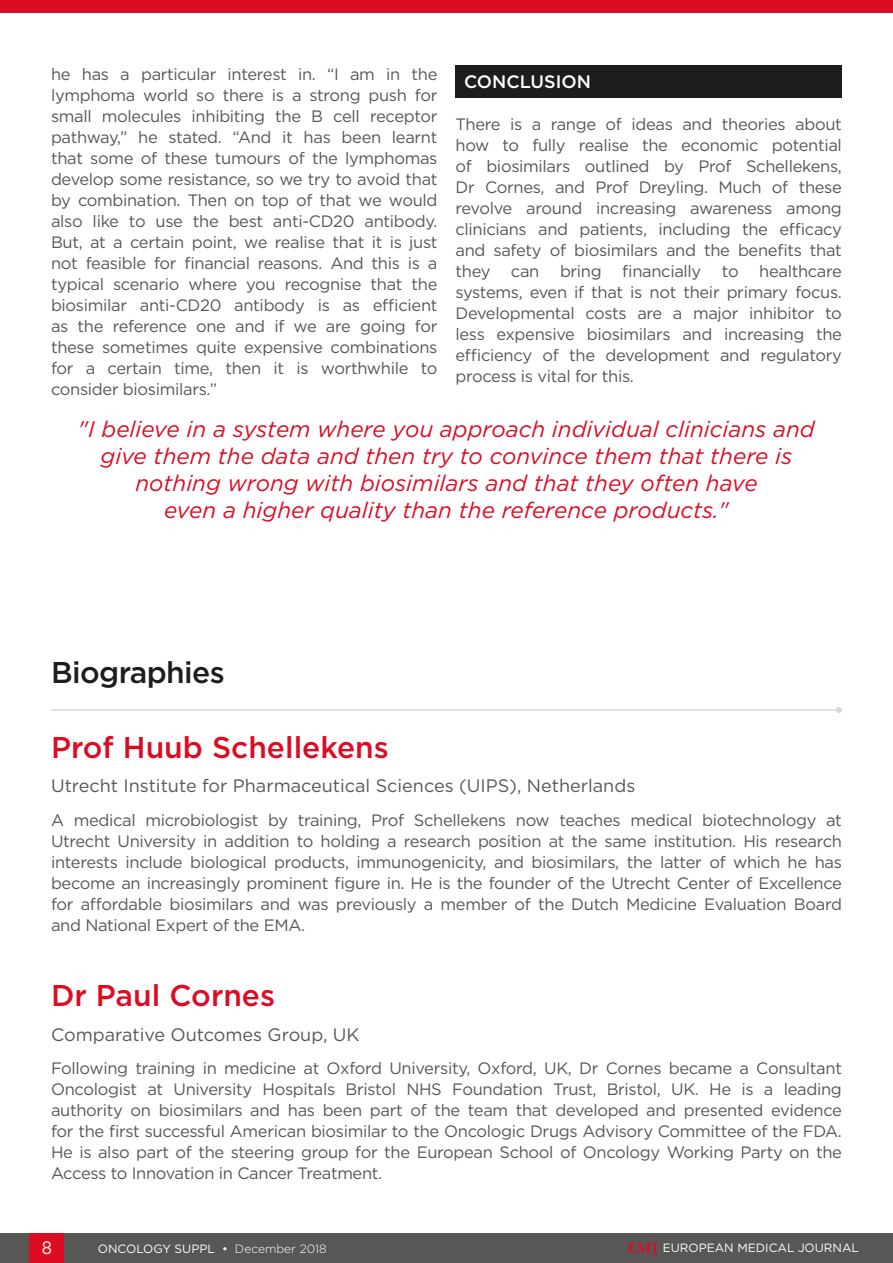
<style>
.page{position:relative;width:893px;height:1263px;background:#fff}
.page>*{position:absolute;margin:0;border:0;box-sizing:border-box;transform-origin:0 0}
.t1{font:500 30px "Gotham";color:#dc0c23}
.Body_Text{font:500 30px "Gotham";letter-spacing:-.02em;color:#1d1d1d}
.t2{font:italic 22.5px/27px "Gotham";color:#dc0c23;text-align:center}
.Interviewee_Affiliat{font:18px "Gotham";color:#575756}
.H1__Heading_1{font:500 18px "Gotham";color:#fff}
.t3{font:18px "Gotham";color:#fff;scale:.9 1}
.Body_Text-2{font:16.5px/21px "Gotham";letter-spacing:-.02em;color:#575756;text-align:justify}
.t4{font:12px "Gotham";color:#fff}
.s1{font-weight:300}
.s2{font-family:"Palatino Linotype";font-weight:700;font-size:15px;color:#dc0c23}
</style>
<div class="page">
<div style="left:0;top:1233px;width:893px;height:30px;background:#575756"></div>
<div style="left:30px;top:1233px;width:34px;height:30px;background:#dc0c23"></div>
<div style="left:455px;top:65px;width:387px;height:33px;background:#1d1d1d"></div>
<div style="left:0;top:0;width:893px;height:13px;background:#dc0c23"></div>
<hr style="left:52px;top:709px;width:787px;height:2px;background:#dbd9dc">
<svg style="left:836px;top:707px;width:6px;height:6px"></svg>
<p class="Body_Text-2" style="left:51px;top:63px;width:388px">he has a particular interest in. “I am in the lymphoma world so there is a strong push for small molecules inhibiting the B cell receptor pathway,” he stated. “And it has been learnt that some of these tumours of the lymphomas develop some resistance, so we try to avoid that by combination. Then on top of that we would also like to use the best anti-CD20 antibody.<br>But, at a certain point, we realise that it is just not feasible for financial reasons. And this is a typical scenario where you recognise that the biosimilar anti-CD20 antibody is as efficient as the reference one and if we are going for these sometimes quite expensive combinations for a certain time, then it is worthwhile to consider biosimilars.”</p>
<p class="H1__Heading_1" style="left:464px;top:70px;width:128px">CONCLUSION</p>
<p class="Body_Text-2" style="left:455px;top:114px;width:388px">There is a range of ideas and theories about how to fully realise the economic potential of biosimilars outlined by Prof Schellekens, Dr Cornes, and Prof Dreyling. Much of these revolve around increasing awareness among clinicians and patients, including the efficacy and safety of biosimilars and the benefits that they can bring financially to healthcare systems, even if that is not their primary focus.<br>Developmental costs are a major inhibitor to less expensive biosimilars and increasing the efficiency of the development and regulatory process is vital for this.</p>
<p class="t2" style="left:78px;top:415px;width:738px">"I believe in a system where you approach individual clinicians and give them the data and then try to convince them that there is nothing wrong with biosimilars and that they often have<br>even a higher quality than the reference products."</p>
<p class="Body_Text" style="left:51px;top:653px;width:175px">Biographies</p>
<p class="t1" style="left:51px;top:728px;width:339px">Prof Huub Schellekens</p>
<p class="Interviewee_Affiliat" style="left:51px;top:774px;width:586px">Utrecht Institute for Pharmaceutical Sciences (UIPS), Netherlands</p>
<p class="Body_Text-2" style="left:51px;top:809px;width:792px">A medical microbiologist by training, Prof Schellekens now teaches medical biotechnology at Utrecht University in addition to holding a research position at the same institution. His research interests include biological products, immunogenicity, and biosimilars, the latter of which he has become an increasingly prominent figure in. He is the founder of the Utrecht Center of Excellence for affordable biosimilars and was previously a member of the Dutch Medicine Evaluation Board and National Expert of the EMA.</p>
<p class="t1" style="left:51px;top:976px;width:226px">Dr Paul Cornes</p>
<p class="Interviewee_Affiliat" style="left:51px;top:1023px;width:310px">Comparative Outcomes Group, UK</p>
<p class="Body_Text-2" style="left:51px;top:1058px;width:792px">Following training in medicine at Oxford University, Oxford, UK, Dr Cornes became a Consultant Oncologist at University Hospitals Bristol NHS Foundation Trust, Bristol, UK. He is a leading authority on biosimilars and has been part of the team that developed and presented evidence for the first successful American biosimilar to the Oncologic Drugs Advisory Committee of the FDA.<br>He is also part of the steering group for the European School of Oncology Working Party on the Access to Innovation in Cancer Treatment.</p>
<p class="t3" style="left:42px;top:1236px;width:13px">8</p>
<p class="t4" style="left:98px;top:1241px;width:231px">ONCOLOGY SUPPL • <span class="s1">December 2018</span></p>
<p class="t4" style="left:627px;top:1240px;width:233px"><span class="s2">EMJ</span> EUROPEAN MEDICAL JOURNAL</p>
</div>
